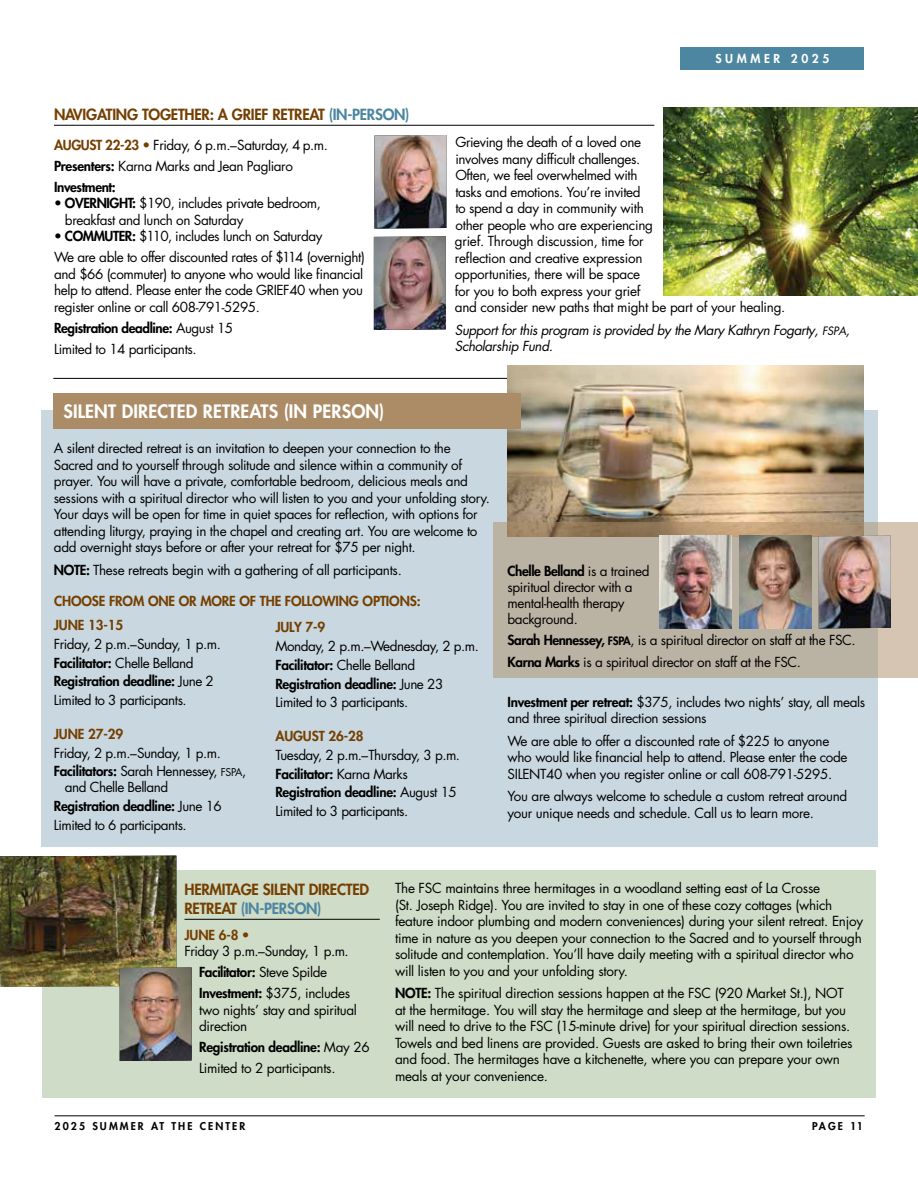
<style>
.page{position:relative;width:918px;height:1188px;background:#fff}
.page>*{position:absolute;margin:0;border:0;box-sizing:border-box;transform-origin:0 0}
.t1{font:800 18px "Futura Std";letter-spacing:.01em;color:#fff}
.t2{font:800 15px/19.5px "Futura Std";letter-spacing:-.015em;color:#753f00}
.t3{font:13.5px/16.5px "Futura Std";letter-spacing:-.025em;color:#000}
.t4{font:800 13.5px "Futura Std";letter-spacing:-.01em;color:#753f00}
.t5{font:italic 13.5px/16.5px "Futura Std";letter-spacing:-.03em;color:#000}
.t6{font:800 12px "Futura Std";letter-spacing:.3em;color:#fff}
.t7{font:800 10.5px "Futura Std";letter-spacing:.2em;color:#000}
.s1{color:#4c86a0}
.s2{font-weight:800;color:#753f00}
.s3{font-weight:800}
.s4{font-size:11.25px}
.s5{font-size:10.5px}
.s6{font-weight:800;font-size:11.25px}
</style>
<div class="page">
<div style="left:42px;top:870px;width:834px;height:228px;background:#cfdcc7"></div>
<div style="left:41px;top:411px;width:837px;height:436px;background:#c9d8e0"></div>
<hr style="left:53px;top:378px;width:797px;height:1px;background:#000">
<div style="left:681px;top:47px;width:183px;height:23px;background:#4c86a0"></div>
<hr style="left:55px;top:1115px;width:810px;height:1px;background:#000">
<img style="left:507px;top:366px;width:356px;height:156px">
<div style="left:53px;top:394px;width:468px;height:35px;background:#ac8c66"></div>
<svg style="left:493px;top:522px;width:425px;height:156px;fill:#bab2a3"></svg>
<img style="left:660px;top:536px;width:72px;height:93px">
<img style="left:740px;top:536px;width:72px;height:92px">
<img style="left:819px;top:536px;width:72px;height:92px">
<img style="left:374px;top:135px;width:72px;height:94px">
<img style="left:374px;top:236px;width:72px;height:94px">
<img style="left:663px;top:107px;width:255px;height:188px">
<hr style="left:184px;top:919px;width:196px;height:1px;background:#000">
<hr style="left:54px;top:125px;width:600px;height:1px;background:#000">
<img style="left:0;top:856px;width:192px;height:205px">
<img style="left:120px;top:968px;width:72px;height:93px">
<p class="t2" style="left:54px;top:105px;width:357px">NAVIGATING TOGETHER: A GRIEF RETREAT <span class="s1">(IN-PERSON)</span></p>
<p class="t3" style="left:54px;top:134px;width:275px;line-height:21px"><span class="s2">AUGUST 22-23 •</span> Friday, 6 p.m.–Saturday, 4 p.m.<br><span class="s3">Presenters:</span> Karna Marks and Jean Pagliaro<br><span class="s3">Investment:</span></p>
<p class="t3" style="left:65px;top:195px;width:258px;text-indent:-11px"><span class="s3">• OVERNIGHT:</span> $190, includes private bedroom, breakfast and lunch on Saturday</p>
<p class="t3" style="left:54px;top:226px;width:312px;line-height:21px"><span class="s3">• COMMUTER:</span> $110, includes lunch on Saturday<br>We are able to offer discounted rates of $114 (overnight)</p>
<p class="t3" style="left:54px;top:266px;width:311px;text-align:justify">and $66 (commuter) to anyone who would like financial help to attend. Please enter the code GRIEF40 when you register online or call 608-791-5295.</p>
<p class="t3" style="left:54px;top:317px;width:181px;line-height:21px"><span class="s3">Registration deadline:</span> August 15<br>Limited to 14 participants.</p>
<h1 class="t1" style="left:63px;top:400px;width:322px">SILENT DIRECTED RETREATS (IN PERSON)</h1>
<p class="t6" style="left:715px;top:51px;width:116px">SUMMER 2025</p>
<p class="t3" style="left:455px;top:134px;width:332px">Grieving the death of a loved one<br>involves many difficult challenges.<br>Often, we feel overwhelmed with<br>tasks and emotions. You’re invited<br>to spend a day in community with<br>other people who are experiencing<br>grief. Through discussion, time for<br>reflection and creative expression<br>opportunities, there will be space<br>for you to both express your grief<br>and consider new paths that might be part of your healing.</p>
<p class="t5" style="left:455px;top:322px;width:397px">Support for this program is provided by the Mary Kathryn Fogarty, <span class="s4">FSPA</span>,<br>Scholarship Fund.</p>
<p class="t3" style="left:54px;top:440px;width:438px">A silent directed retreat is an invitation to deepen your connection to the Sacred and to yourself through solitude and silence within a community of prayer. You will have a private, comfortable bedroom, delicious meals and sessions with a spiritual director who will listen to you and your unfolding story.<br>Your days will be open for time in quiet spaces for reflection, with options for attending liturgy, praying in the chapel and creating art. You are welcome to add overnight stays before or after your retreat for $75 per night.</p>
<p class="t3" style="left:54px;top:562px;width:349px"><span class="s3">NOTE:</span> These retreats begin with a gathering of all participants.</p>
<p class="t4" style="left:54px;top:593px;width:368px">CHOOSE FROM ONE OR MORE OF THE FOLLOWING OPTIONS:</p>
<p class="t4" style="left:54px;top:617px;width:71px">JUNE 13-15</p>
<p class="t3" style="left:54px;top:635px;width:169px;line-height:18.8px">Friday, 2 p.m.–Sunday, 1 p.m.<br><span class="s3">Facilitator:</span> Chelle Belland<br><span class="s3">Registration deadline:</span> June 2<br>Limited to 3 participants.</p>
<p class="t4" style="left:54px;top:725px;width:71px">JUNE 27-29</p>
<p class="t3" style="left:54px;top:744px;width:194px;line-height:18.8px">Friday, 2 p.m.–Sunday, 1 p.m.<br><span class="s3">Facilitators:</span> Sarah Hennessey, <span class="s5">FSPA</span>,</p>
<p class="t3" style="left:54px;top:778px;width:170px;line-height:18.8px;text-indent:11px">and Chelle Belland<br><span class="s3">Registration deadline:</span> June 16<br>Limited to 6 participants.</p>
<p class="t4" style="left:275px;top:619px;width:51px">JULY 7-9</p>
<p class="t3" style="left:275px;top:637px;width:205px;line-height:18.8px">Monday, 2 p.m.–Wednesday, 2 p.m.<br><span class="s3">Facilitator:</span> Chelle Belland<br><span class="s3">Registration deadline:</span> June 23<br>Limited to 3 participants.</p>
<p class="t4" style="left:275px;top:728px;width:90px">AUGUST 26-28</p>
<p class="t3" style="left:275px;top:746px;width:186px;line-height:18.8px">Tuesday, 2 p.m.–Thursday, 3 p.m.<br><span class="s3">Facilitator:</span> Karna Marks<br><span class="s3">Registration deadline:</span> August 15<br>Limited to 3 participants.</p>
<p class="t3" style="left:508px;top:564px;width:143px;line-height:15.8px"><span class="s3">Chelle Belland</span> is a trained spiritual director with a mental-health therapy background.</p>
<p class="t3" style="left:508px;top:630px;width:350px;line-height:21.8px"><span class="s3">Sarah Hennessey,</span> <span class="s6">FSPA</span>, is a spiritual director on staff at the FSC.<br><span class="s3">Karna Marks</span> is a spiritual director on staff at the FSC.</p>
<p class="t3" style="left:508px;top:694px;width:359px"><span class="s3">Investment per retreat:</span> $375, includes two nights’ stay, all meals and three spiritual direction sessions</p>
<p class="t3" style="left:508px;top:733px;width:342px">We are able to offer a discounted rate of $225 to anyone who would like financial help to attend. Please enter the code<br>SILENT40 when you register online or call 608-791-5295.</p>
<p class="t3" style="left:508px;top:788px;width:341px">You are always welcome to schedule a custom retreat around your unique needs and schedule. Call us to learn more.</p>
<p class="t2" style="left:184px;top:880px;width:186px">HERMITAGE SILENT DIRECTED<br>RETREAT <span class="s1">(IN-PERSON)</span></p>
<p class="t4" style="left:184px;top:926px;width:67px">JUNE 6-8 •</p>
<p class="t3" style="left:199px;top:941px;width:152px;line-height:21px;text-indent:-15px">Friday 3 p.m.–Sunday, 1 p.m.<br><span class="s3">Facilitator:</span> Steve Spilde<br><span class="s3">Investment:</span> $375, includes</p>
<p class="t3" style="left:199px;top:1002px;width:159px">two nights’ stay and spiritual direction</p>
<p class="t3" style="left:199px;top:1037px;width:172px;line-height:21px"><span class="s3">Registration deadline:</span> May 26<br>Limited to 2 participants.</p>
<p class="t3" style="left:395px;top:880px;width:470px">The FSC maintains three hermitages in a woodland setting east of La Crosse<br>(St. Joseph Ridge). You are invited to stay in one of these cozy cottages (which feature indoor plumbing and modern conveniences) during your silent retreat. Enjoy time in nature as you deepen your connection to the Sacred and to yourself through solitude and contemplation. You’ll have daily meeting with a spiritual director who will listen to you and your unfolding story.</p>
<p class="t3" style="left:395px;top:985px;width:459px"><span class="s3">NOTE:</span> The spiritual direction sessions happen at the FSC (920 Market St.), NOT at the hermitage. You will stay the hermitage and sleep at the hermitage, but you will need to drive to the FSC (15-minute drive) for your spiritual direction sessions.<br>Towels and bed linens are provided. Guests are asked to bring their own toiletries and food. The hermitages have a kitchenette, where you can prepare your own meals at your convenience.</p>
<p class="t7" style="left:55px;top:1119px;width:192px">2025 SUMMER AT THE CENTER</p>
<p class="t7" style="left:812px;top:1119px;width:52px">PAGE 11</p>
</div>
